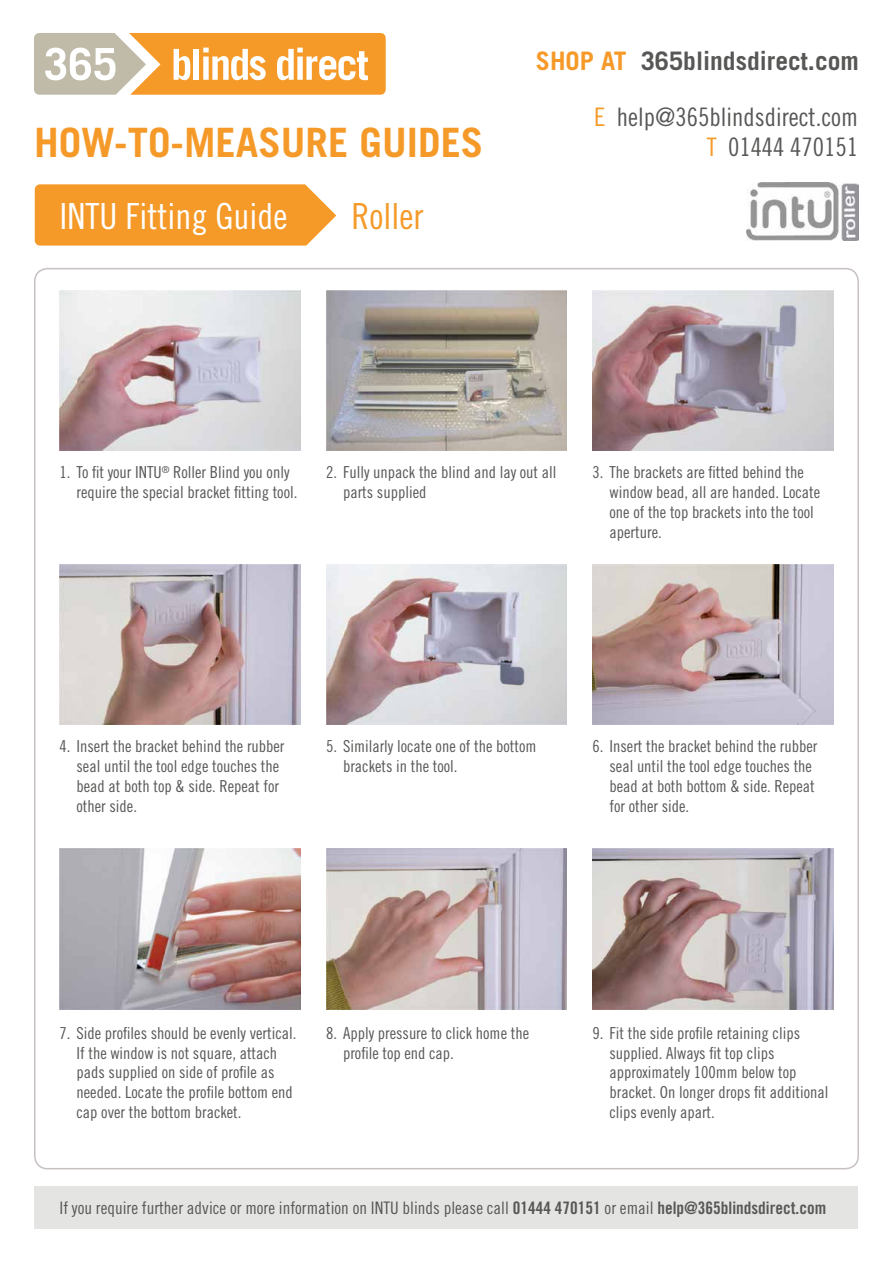
<style>
.page{position:relative;width:893px;height:1263px;background:#fff}
.page>*{position:absolute;margin:0;border:0;box-sizing:border-box;transform-origin:0 0}
.t1{font:700 40.5px "Trade Gothic";color:#f59a29}
.t2{font:36px "Trade Gothic Cond Eighteen";color:#fff}
.t3{font:36px "Trade Gothic Cond Eighteen";color:#f59a29}
.t4{font:25.5px/30.6px "Trade Gothic Cond Eighteen";color:#575756;text-align:right}
.t5{font:700 25.5px "Trade Gothic";color:#575756}
.t6{font:17.25px "Trade Gothic Cond Eighteen";color:#575756}
.t7{font:16.5px/19.8px "Trade Gothic Cond Eighteen";color:#575756}
.s1{color:#f59a29}
.s2{font-family:"Trade Gothic Bold Cond Twenty"}
</style>
<div class="page">
<img style="left:747px;top:182px;width:111px;height:58px">
<div style="left:35px;top:1186px;width:823px;height:43px;background:#e4e4e3"></div>
<svg style="left:34px;top:33px;width:352px;height:62px"></svg>
<svg style="left:35px;top:184px;width:301px;height:62px"></svg>
<img style="left:60px;top:290px;width:240px;height:161px">
<img style="left:60px;top:564px;width:240px;height:160px">
<img style="left:60px;top:849px;width:240px;height:160px">
<img style="left:326px;top:290px;width:241px;height:161px">
<img style="left:326px;top:564px;width:241px;height:160px">
<img style="left:326px;top:849px;width:241px;height:160px">
<img style="left:592px;top:290px;width:241px;height:161px">
<img style="left:592px;top:564px;width:241px;height:160px">
<img style="left:592px;top:849px;width:241px;height:160px">
<h1 class="t1" style="left:34px;top:118px;width:451px">HOW-TO-MEASURE GUIDES</h1>
<h2 class="t2" style="left:60px;top:195px;width:229px">INTU Fitting Guide</h2>
<h2 class="t3" style="left:351px;top:195px;width:73px">Roller</h2>
<h3 class="t5" style="left:536px;top:45px;width:325px"><span class="s1">SHOP AT</span> 365blindsdirect.com</h3>
<h3 class="t4" style="left:594px;top:101px;width:265px"><span class="s1">E</span> help@365blindsdirect.com<br><span class="s1">T</span> 01444 470151</h3>
<p class="t7" style="left:77px;top:462px;width:222px;text-indent:-17px">1. To fit your INTU<sup>®</sup> Roller Blind you only require the special bracket fitting tool.</p>
<p class="t7" style="left:343px;top:462px;width:215px;text-indent:-17px">2. Fully unpack the blind and lay out all parts supplied</p>
<p class="t7" style="left:609px;top:462px;width:212px;text-indent:-17px">3. The brackets are fitted behind the window bead, all are handed. Locate one of the top brackets into the tool aperture.</p>
<p class="t7" style="left:77px;top:736px;width:210px;text-indent:-17px">4. Insert the bracket behind the rubber seal until the tool edge touches the bead at both top &amp; side. Repeat for other side.</p>
<p class="t7" style="left:343px;top:736px;width:195px;text-indent:-17px">5. Similarly locate one of the bottom brackets in the tool.</p>
<p class="t7" style="left:609px;top:736px;width:210px;text-indent:-17px">6. Insert the bracket behind the rubber seal until the tool edge touches the bead at both bottom &amp; side. Repeat for other side.</p>
<p class="t7" style="left:77px;top:1023px;width:221px;text-indent:-17px">7. Side profiles should be evenly vertical.<br>If the window is not square, attach pads supplied on side of profile as needed. Locate the profile bottom end cap over the bottom bracket.</p>
<p class="t7" style="left:343px;top:1023px;width:188px;text-indent:-17px">8. Apply pressure to click home the profile top end cap.</p>
<p class="t7" style="left:609px;top:1023px;width:220px;text-indent:-17px">9. Fit the side profile retaining clips supplied. Always fit top clips approximately 100mm below top bracket. On longer drops fit additional clips evenly apart.</p>
<p class="t6" style="left:60px;top:1197px;width:768px">If you require further advice or more information on INTU blinds please call <span class="s2">01444 470151</span> or email <span class="s2">help@365blindsdirect.com</span></p>
</div>
